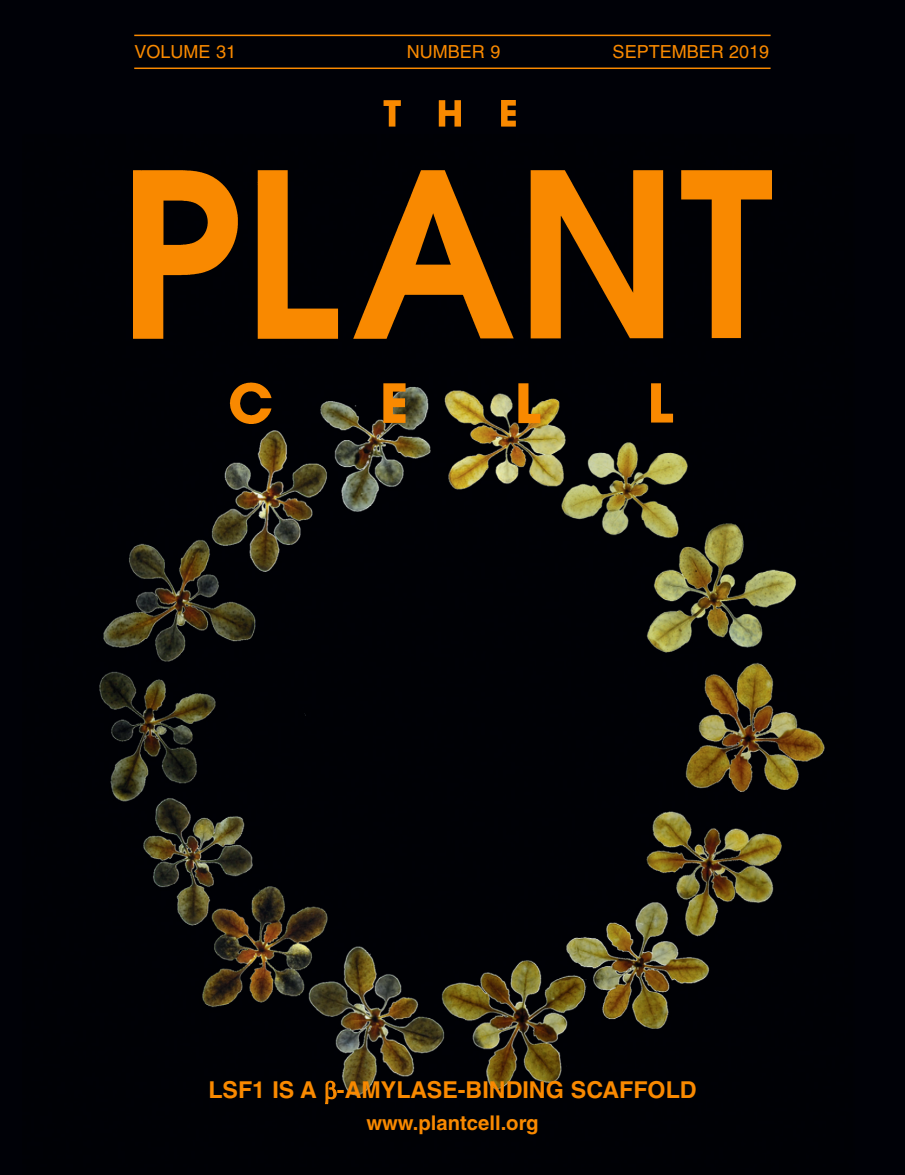
<style>
.page{position:relative;width:905px;height:1175px;background:#fff}
.page>*{position:absolute;margin:0;border:0;box-sizing:border-box;transform-origin:0 0}
.t1{font:700 23.25px "Helvetica LT Std";color:#f98900}
.t2{font:700 20.25px "Helvetica LT Std";color:#f98900}
.t3{font:18px "S Helvetica";color:#f98900}
</style>
<div class="page">
<div style="left:0;top:0;width:904px;height:1174px;background:#000107"></div>
<img style="left:99px;top:170px;width:726px;height:926px">
<hr style="left:134px;top:35px;width:636px;height:1px;background:#f98900">
<hr style="left:134px;top:68px;width:636px;height:1px;background:#f98900">
<img style="left:134px;top:101px;width:637px;height:322px">
<svg style="left:325px;top:1080px;width:11px;height:16px"></svg>
<p class="t3" style="left:134px;top:45px;width:103px">VOLUME 31</p>
<p class="t3" style="left:407px;top:45px;width:95px">NUMBER 9</p>
<p class="t3" style="left:612px;top:45px;width:158px">SEPTEMBER 2019</p>
<p class="t1" style="left:208px;top:1081px;width:490px">LSF1 IS A -AMYLASE-BINDING SCAFFOLD</p>
<p class="t2" style="left:366px;top:1115px;width:174px">www.plantcell.org</p>
</div>
